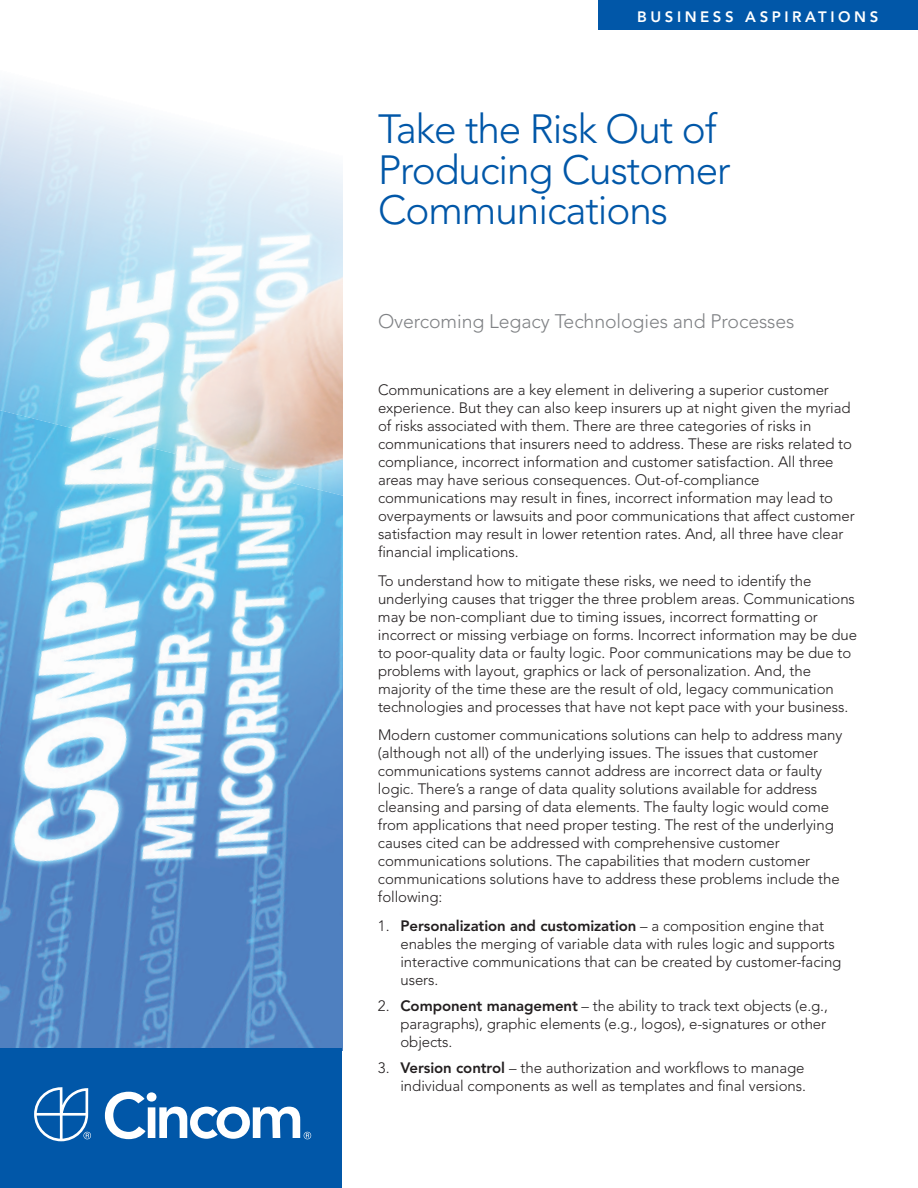
<style>
.page{position:relative;width:918px;height:1188px;background:#fff}
.page>*{position:absolute;margin:0;border:0;box-sizing:border-box;transform-origin:0 0}
.t1{font:300 40.5px/40.5px "Avenir LT";letter-spacing:-.025em;color:#0157a8}
.t2{font:300 19.5px "Avenir LT";letter-spacing:-.005em;color:#808285}
.t3{font:300 15px/18px "Avenir LT";letter-spacing:-.005em;color:#231f20}
.t4{font:800 15px "Avenir";letter-spacing:.235em;color:#fff}
.s1{font-weight:800}
</style>
<div class="page">
<img style="left:0;top:498px;width:342px;height:550px">
<div style="left:598px;top:0;width:320px;height:30px;background:#0157a8"></div>
<div style="left:0;top:1048px;width:342px;height:140px;background:#0157a8"></div>
<svg style="left:105px;top:1092px;width:206px;height:47px"></svg>
<svg style="left:34px;top:1087px;width:57px;height:55px"></svg>
<hr style="left:36px;top:1113px;width:51px;height:3px;background:#fff">
<hr style="left:60px;top:1114px;width:3px;height:26px;background:#fff">
<svg style="left:0;top:83px;width:343px;height:415px"></svg>
<p class="t4" style="left:637px;top:5px;width:243px">BUSINESS ASPIRATIONS</p>
<h1 class="t1" style="left:378px;top:112px;width:354px">Take the Risk Out of<br>Producing Customer<br>Communications</h1>
<h2 class="t2" style="left:378px;top:313px;width:418px">Overcoming Legacy Technologies and Processes</h2>
<p class="t3" style="left:378px;top:382px;width:478px">Communications are a key element in delivering a superior customer experience. But they can also keep insurers up at night given the myriad of risks associated with them. There are three categories of risks in communications that insurers need to address. These are risks related to compliance, incorrect information and customer satisfaction. All three areas may have serious consequences. Out-of-compliance communications may result in fines, incorrect information may lead to overpayments or lawsuits and poor communications that affect customer satisfaction may result in lower retention rates. And, all three have clear financial implications.</p>
<p class="t3" style="left:378px;top:573px;width:481px">To understand how to mitigate these risks, we need to identify the underlying causes that trigger the three problem areas. Communications may be non-compliant due to timing issues, incorrect formatting or incorrect or missing verbiage on forms. Incorrect information may be due to poor-quality data or faulty logic. Poor communications may be due to problems with layout, graphics or lack of personalization. And, the majority of the time these are the result of old, legacy communication technologies and processes that have not kept pace with your business.</p>
<p class="t3" style="left:378px;top:727px;width:466px">Modern customer communications solutions can help to address many (although not all) of the underlying issues. The issues that customer communications systems cannot address are incorrect data or faulty logic. There’s a range of data quality solutions available for address cleansing and parsing of data elements. The faulty logic would come from applications that need proper testing. The rest of the underlying causes cited can be addressed with comprehensive customer communications solutions. The capabilities that modern customer communications solutions have to address these problems include the following:</p>
<p class="t3" style="left:400px;top:918px;width:442px;text-indent:-22px">1. <span class="s1">Personalization and customization</span> – a composition engine that enables the merging of variable data with rules logic and supports interactive communications that can be created by customer-facing users.</p>
<p class="t3" style="left:400px;top:998px;width:429px;text-align:justify;text-indent:-22px">2. <span class="s1">Component management</span> – the ability to track text objects (e.g., paragraphs), graphic elements (e.g., logos), e-signatures or other objects.</p>
<p class="t3" style="left:378px;top:1060px;width:430px;text-align:right">3. <span class="s1">Version control</span> – the authorization and workflows to manage individual components as well as templates and final versions.</p>
</div>
